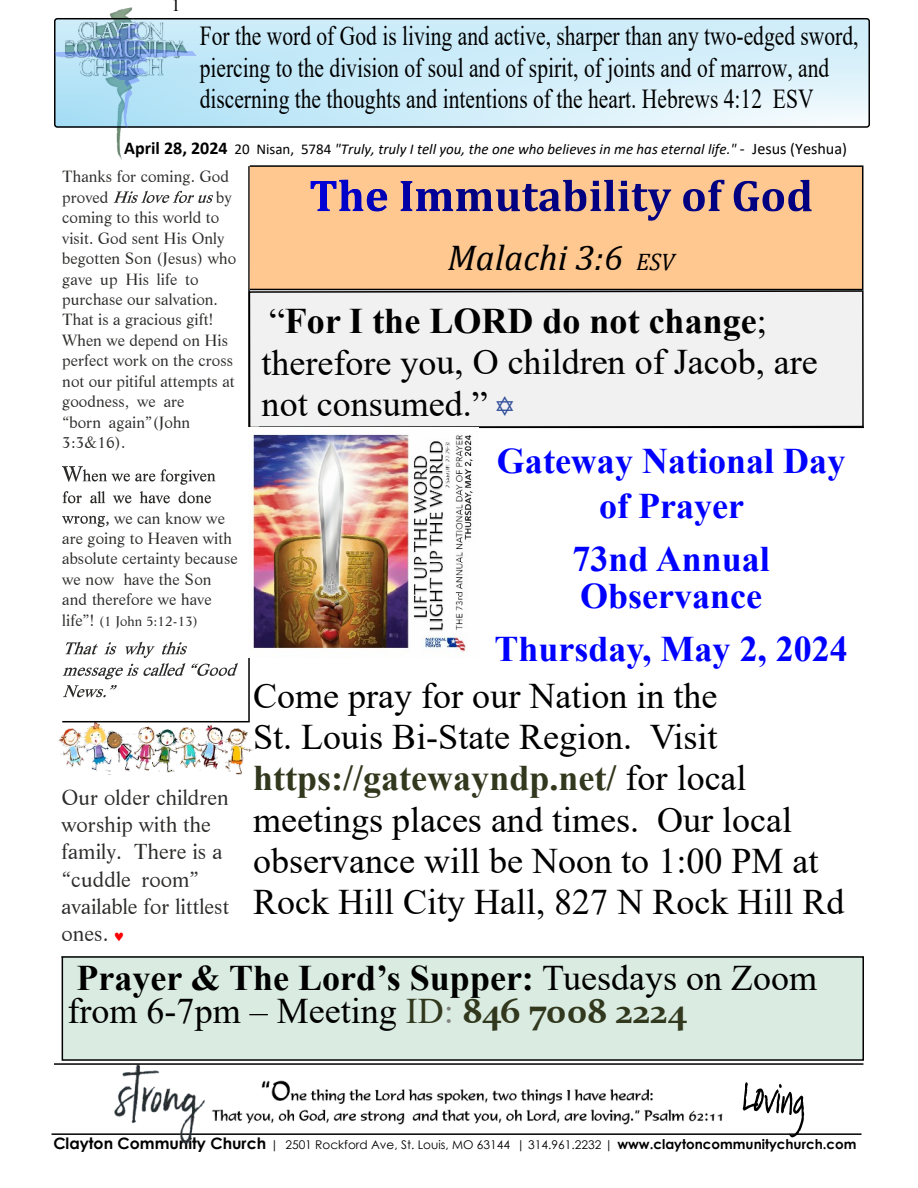
<style>
.page{position:relative;width:918px;height:1188px;background:#fff}
.page>*{position:absolute;margin:0;border:0;box-sizing:border-box;transform-origin:0 0}
.t1{font:36px/41.4px "Times New Roman";color:#000}
.t2{font:700 36px/45px "Times New Roman";color:#00f;text-align:center}
.t3{font:italic 36px "Cambria";color:#000}
.t4{font:27.45px/31.5px "Times New Roman";color:#000;scale:.79 1}
.t5{font:21px/27.3px "Life BT";color:#2c2b2a}
.t6{font:18px "Times New Roman";color:#000}
.t7{font:15.75px/20.4px "Life BT";color:#2c2b2a}
.t8{font:italic 15px "Calibri";color:#000}
.t9{font:13.5px "Life BT";color:#2c2b2a}
.t10{font:12px "Century Gothic";color:#000}
.s1{font-weight:700;font-style:normal;font-size:18px}
.s2{font-style:normal}
.s3{font-style:normal;font-size:16.2px}
.s4{font-size:15.75px}
.s5{font-size:24px}
.s6{font-weight:700}
.s7{font-weight:700;color:#32381d}
.s8{color:#32381d}
.s9{color:#808080}
.s10{font-family:"Constantia";font-weight:700;color:#32381d}
.s11{font-weight:700;font-size:15.75px}
.s12{font-weight:700;font-size:13.5px}
</style>
<div class="page">
<img style="left:109px;top:7px;width:24px;height:152px">
<div style="left:54px;top:18px;width:816px;height:110px;border:2px solid #000;border-radius:3px"></div>
<img style="left:58px;top:723px;width:195px;height:52px">
<img style="left:212px;top:1080px;width:531px;height:45px">
<hr style="left:52px;top:1133px;width:810px;height:2px;background:#000">
<svg style="left:743px;top:1082px;width:61px;height:55px"></svg>
<img style="left:114px;top:1065px;width:91px;height:79px">
<svg style="left:62px;top:166px;width:188px;height:557px"></svg>
<svg style="left:114px;top:191px;width:99px;height:12px"></svg>
<svg style="left:62px;top:466px;width:93px;height:16px"></svg>
<svg style="left:161px;top:469px;width:54px;height:16px"></svg>
<svg style="left:63px;top:491px;width:19px;height:12px"></svg>
<svg style="left:90px;top:491px;width:15px;height:12px"></svg>
<svg style="left:113px;top:495px;width:19px;height:8px"></svg>
<svg style="left:140px;top:491px;width:30px;height:12px"></svg>
<svg style="left:179px;top:491px;width:32px;height:12px"></svg>
<svg style="left:62px;top:516px;width:47px;height:11px"></svg>
<svg style="left:63px;top:642px;width:175px;height:37px"></svg>
<svg style="left:63px;top:685px;width:54px;height:12px"></svg>
<img style="left:54px;top:17px;width:146px;height:118px">
<div style="left:250px;top:166px;width:613px;height:124px;background:#ffc891"></div>
<div style="left:249px;top:165px;width:614px;height:125px;border:2px solid #000"></div>
<hr style="left:334px;top:181px;width:3px;height:30px;background:#0000cf">
<svg style="left:332px;top:181px;width:2px;height:8px"></svg>
<hr style="left:327px;top:181px;width:3px;height:30px;background:#0000d3">
<hr style="left:325px;top:181px;width:3px;height:30px;background:#0000d4">
<hr style="left:321px;top:181px;width:4px;height:30px;background:#0000d6">
<hr style="left:318px;top:181px;width:3px;height:30px;background:#0000d8">
<hr style="left:316px;top:181px;width:3px;height:30px;background:#0000d9">
<hr style="left:311px;top:181px;width:3px;height:30px;background:#0000dc">
<hr style="left:361px;top:180px;width:2px;height:31px;background:#0000c0">
<hr style="left:359px;top:180px;width:3px;height:31px;background:#0000c1">
<hr style="left:357px;top:180px;width:3px;height:31px;background:#0000c2">
<svg style="left:355px;top:189px;width:2px;height:22px"></svg>
<hr style="left:352px;top:180px;width:3px;height:31px;background:#0000c5">
<hr style="left:350px;top:180px;width:3px;height:31px;background:#0000c6">
<svg style="left:348px;top:180px;width:2px;height:31px"></svg>
<hr style="left:345px;top:180px;width:3px;height:31px;background:#0000c9">
<hr style="left:343px;top:180px;width:3px;height:31px;background:#0000ca">
<hr style="left:341px;top:180px;width:3px;height:31px;background:#0000cb">
<hr style="left:339px;top:180px;width:2px;height:31px;background:#0000cd">
<hr style="left:384px;top:189px;width:3px;height:22px;background:#0000b3">
<hr style="left:382px;top:189px;width:3px;height:22px;background:#0000b4">
<svg style="left:380px;top:189px;width:2px;height:22px"></svg>
<hr style="left:377px;top:189px;width:3px;height:22px;background:#0000b7">
<hr style="left:375px;top:189px;width:3px;height:22px;background:#0000b8">
<svg style="left:373px;top:189px;width:2px;height:22px"></svg>
<svg style="left:369px;top:189px;width:4px;height:22px"></svg>
<hr style="left:367px;top:189px;width:2px;height:22px;background:#0000bd">
<svg style="left:367px;top:189px;width:1px;height:22px"></svg>
<hr style="left:409px;top:181px;width:3px;height:30px;background:#0000a5">
<hr style="left:407px;top:181px;width:3px;height:30px;background:#0000a6">
<svg style="left:403px;top:181px;width:4px;height:30px"></svg>
<hr style="left:401px;top:181px;width:2px;height:30px;background:#00a">
<hr style="left:450px;top:189px;width:3px;height:22px;background:#00008e">
<hr style="left:448px;top:189px;width:3px;height:22px;background:#00008f">
<svg style="left:444px;top:189px;width:4px;height:22px"></svg>
<hr style="left:441px;top:189px;width:3px;height:22px;background:#000093">
<hr style="left:439px;top:189px;width:3px;height:22px;background:#000094">
<svg style="left:437px;top:191px;width:2px;height:20px"></svg>
<hr style="left:434px;top:189px;width:3px;height:22px;background:#000097">
<hr style="left:432px;top:189px;width:3px;height:22px;background:#000098">
<svg style="left:430px;top:189px;width:2px;height:22px"></svg>
<hr style="left:425px;top:189px;width:3px;height:22px;background:#00009c">
<hr style="left:423px;top:189px;width:3px;height:22px;background:#00009d">
<hr style="left:419px;top:189px;width:4px;height:22px;background:#00009f">
<hr style="left:416px;top:189px;width:3px;height:22px;background:#0000a1">
<svg style="left:416px;top:189px;width:1px;height:22px"></svg>
<svg style="left:478px;top:189px;width:15px;height:22px"></svg>
<hr style="left:475px;top:189px;width:3px;height:22px;background:#000080">
<hr style="left:473px;top:189px;width:3px;height:22px;background:#000081">
<svg style="left:471px;top:189px;width:2px;height:22px"></svg>
<svg style="left:469px;top:189px;width:2px;height:22px"></svg>
<hr style="left:466px;top:189px;width:3px;height:22px;background:#000085">
<hr style="left:464px;top:189px;width:3px;height:22px;background:#000086">
<hr style="left:460px;top:189px;width:4px;height:22px;background:#008">
<hr style="left:457px;top:189px;width:3px;height:22px;background:#00008a">
<svg style="left:496px;top:180px;width:175px;height:41px"></svg>
<svg style="left:683px;top:180px;width:42px;height:32px"></svg>
<svg style="left:734px;top:180px;width:78px;height:32px"></svg>
<div style="left:248px;top:290px;width:616px;height:139px;background:#f1f1f1"></div>
<hr style="left:54px;top:1063px;width:809px;height:2px;background:#000">
<div style="left:62px;top:957px;width:801px;height:103px;background:#daece2"></div>
<div style="left:62px;top:956px;width:802px;height:105px;border:2px solid #000"></div>
<hr style="left:259px;top:427px;width:605px;height:1px;background:#000">
<img style="left:249px;top:427px;width:230px;height:230px">
<svg style="left:497px;top:396px;width:16px;height:20px"></svg>
<p class="t6" style="left:172px;top:-1px;width:10px">1</p>
<h2 class="t4" style="left:200px;top:23px;width:835px">For the word of God is living and active, sharper than any two-edged sword, piercing to the division of soul and of spirit, of joints and of marrow, and discerning the thoughts and intentions of the heart. Hebrews 4:12 ESV</h2>
<p class="t8" style="left:124px;top:143px;width:724px"><span class="s1">April 28, 2024</span> <span class="s2">20 Nisan, 5784</span> "Truly, truly I tell you, the one who believes in me has eternal life." <span class="s3">- Jesus (Yeshua)</span></p>
<p class="t7" style="left:62px;top:168px;width:168px">Thanks for coming. God proved</p>
<p class="t7" style="left:62px;top:188px;width:175px;text-indent:154px">by coming to this world to visit. God sent His Only begotten Son (Jesus) who gave up His life to purchase our salvation.<br>That is a gracious gift!<br>When we depend on His perfect work on the cross not our pitiful attempts at goodness, we are<br>“born again”(John<br>3:3&amp;16).</p>
<p class="t7" style="left:62px;top:509px;width:177px;text-indent:52px">we can know we are going to Heaven with absolute certainty because we now have the Son and therefore we have</p>
<p class="t9" style="left:62px;top:616px;width:138px"><span class="s4">life”!</span> (1 John 5:12-13)</p>
<h3 class="t5" style="left:62px;top:786px;width:169px">Our older children worship with the family. There is a “cuddle room” available for littlest ones.</h3>
<h1 class="t3" style="left:447px;top:242px;width:229px">Malachi 3:6 <span class="s5">ESV</span></h1>
<h1 class="t1" style="left:262px;top:304px;width:558px">“<span class="s6">For I the LORD do not change</span>; therefore you, O children of Jacob, are not consumed.”</h1>
<h1 class="t2" style="left:497px;top:442px;width:350px">Gateway National Day of Prayer</h1>
<h1 class="t2" style="left:572px;top:544px;width:199px;line-height:37.5px;text-align:left">73nd Annual<br>Observance</h1>
<h1 class="t2" style="left:494px;top:630px;width:355px">Thursday, May 2, 2024</h1>
<h1 class="t1" style="left:253px;top:678px;width:593px">Come pray for our Nation in the<br>St. Louis Bi-State Region. Visit <span class="s7">https://gatewayndp.net/</span> for local meetings places and times. Our local observance will be Noon to 1:00 PM at Rock Hill City Hall, 827 N Rock Hill Rd</h1>
<h1 class="t1" style="left:68px;top:965px;width:751px;line-height:33px"><span class="s6">Prayer &amp; The Lord’s Supper:</span> Tuesdays on Zoom from 6-7pm – Meeting <span class="s8">ID</span><span class="s9">:</span> <span class="s10">846 7008 2224</span></h1>
<p class="t10" style="left:53px;top:1140px;width:805px"><span class="s11">Clayton Community Church</span> | 2501 Rockford Ave, St. Louis, MO 63144 | 314.961.2232 | <span class="s12">www.claytoncommunitychurch.com</span></p>
</div>
